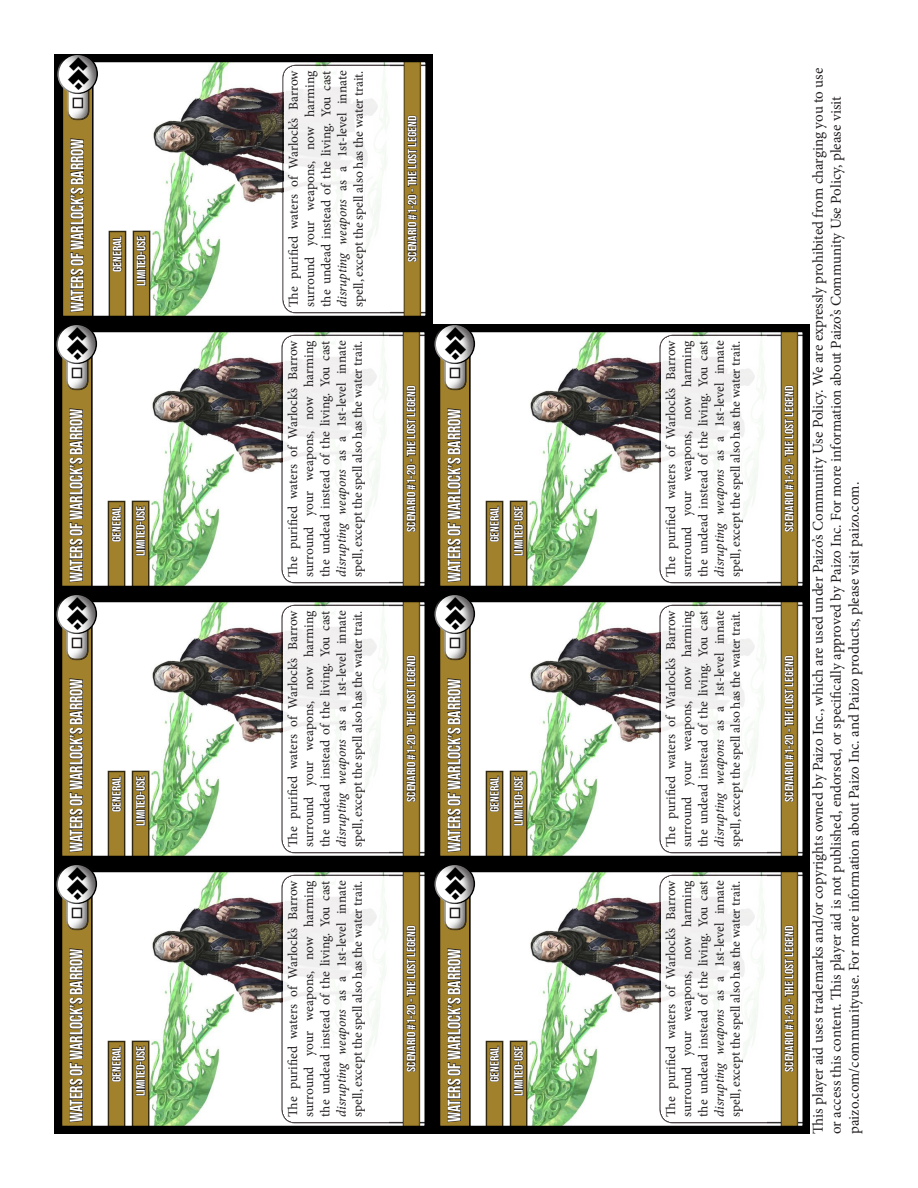
<style>
.page{position:relative;width:918px;height:1188px;background:#fff}
.page>*{position:absolute;margin:0;border:0;box-sizing:border-box;transform-origin:0 0}
.t1{font:21px "Pathfinder Icons";color:#000001}
.t2{font:18px "Bebas Neue";color:#fff}
.t3{font:15px/18px "Minion Pro";letter-spacing:-.005em;color:#231f20}
.t4{font:13.5px/16.2px "Minion Pro";letter-spacing:-.005em;color:#231f20;text-align:justify}
.t5{font:12.15px "Bebas Neue";color:#fff;scale:1.11 1}
.s1{font-style:italic}
</style>
<div class="page">
<img style="left:432px;top:324px;width:378px;height:270px">
<div style="left:432px;top:324px;width:35px;height:40px;background:#fff;opacity:.75"></div>
<div style="left:435px;top:324px;width:40px;height:40px;background:#231f20;opacity:.75"></div>
<svg style="left:659px;top:335px;width:151px;height:248px"></svg>
<img style="left:54px;top:864px;width:378px;height:270px">
<div style="left:54px;top:864px;width:35px;height:40px;background:#fff;opacity:.75"></div>
<div style="left:57px;top:864px;width:40px;height:40px;background:#231f20;opacity:.75"></div>
<svg style="left:281px;top:875px;width:151px;height:248px"></svg>
<img style="left:54px;top:594px;width:378px;height:270px">
<div style="left:54px;top:594px;width:35px;height:40px;background:#fff;opacity:.75"></div>
<div style="left:57px;top:594px;width:40px;height:40px;background:#231f20;opacity:.75"></div>
<svg style="left:281px;top:605px;width:151px;height:248px"></svg>
<img style="left:54px;top:324px;width:378px;height:270px">
<div style="left:54px;top:324px;width:35px;height:40px;background:#fff;opacity:.75"></div>
<div style="left:57px;top:324px;width:40px;height:40px;background:#231f20;opacity:.75"></div>
<svg style="left:281px;top:335px;width:151px;height:248px"></svg>
<img style="left:55px;top:54px;width:378px;height:270px">
<div style="left:55px;top:54px;width:34px;height:40px;background:#fff;opacity:.75"></div>
<div style="left:58px;top:54px;width:40px;height:40px;background:#231f20;opacity:.75"></div>
<svg style="left:282px;top:65px;width:151px;height:248px"></svg>
<img style="left:432px;top:864px;width:378px;height:270px">
<div style="left:432px;top:864px;width:35px;height:40px;background:#fff;opacity:.75"></div>
<div style="left:435px;top:864px;width:40px;height:40px;background:#231f20;opacity:.75"></div>
<svg style="left:659px;top:875px;width:151px;height:248px"></svg>
<img style="left:432px;top:594px;width:378px;height:270px">
<div style="left:432px;top:594px;width:35px;height:40px;background:#fff;opacity:.75"></div>
<div style="left:435px;top:594px;width:40px;height:40px;background:#231f20;opacity:.75"></div>
<svg style="left:659px;top:605px;width:151px;height:248px"></svg>
<svg style="left:444px;top:324px;width:23px;height:66px"></svg>
<svg style="left:66px;top:864px;width:23px;height:66px"></svg>
<svg style="left:66px;top:594px;width:23px;height:66px"></svg>
<svg style="left:66px;top:324px;width:23px;height:66px"></svg>
<svg style="left:67px;top:54px;width:22px;height:66px"></svg>
<svg style="left:444px;top:864px;width:23px;height:66px"></svg>
<svg style="left:444px;top:594px;width:23px;height:66px"></svg>
<p class="t1" style="left:68px;top:90px;width:34px;rotate:-90deg">▼□▼□■▲</p>
<p class="t2" style="left:67px;top:312px;width:175px;rotate:-90deg">Waters of Warlock’s Barrow</p>
<p class="t1" style="left:67px;top:360px;width:34px;rotate:-90deg">▼□▼□■▲</p>
<p class="t2" style="left:66px;top:582px;width:175px;rotate:-90deg">Waters of Warlock’s Barrow</p>
<p class="t1" style="left:67px;top:630px;width:34px;rotate:-90deg">▼□▼□■▲</p>
<p class="t2" style="left:66px;top:852px;width:175px;rotate:-90deg">Waters of Warlock’s Barrow</p>
<p class="t1" style="left:67px;top:900px;width:34px;rotate:-90deg">▼□▼□■▲</p>
<p class="t2" style="left:66px;top:1122px;width:175px;rotate:-90deg">Waters of Warlock’s Barrow</p>
<p class="t5" style="left:110px;top:272px;width:34px;rotate:-90deg">GEneral</p>
<p class="t5" style="left:135px;top:286px;width:47px;rotate:-90deg">Limited-Use</p>
<p class="t5" style="left:110px;top:542px;width:34px;rotate:-90deg">GEneral</p>
<p class="t5" style="left:134px;top:556px;width:47px;rotate:-90deg">Limited-Use</p>
<p class="t5" style="left:110px;top:812px;width:34px;rotate:-90deg">GEneral</p>
<p class="t5" style="left:134px;top:826px;width:47px;rotate:-90deg">Limited-Use</p>
<p class="t5" style="left:110px;top:1082px;width:34px;rotate:-90deg">GEneral</p>
<p class="t5" style="left:134px;top:1096px;width:47px;rotate:-90deg">Limited-Use</p>
<p class="t4" style="left:286px;top:307px;width:238px;rotate:-90deg">The purified waters of Warlock’s Barrow surround your weapons, now harming the undead instead of the living. You cast <span class="s1">disrupting weapons</span> as a 1st-level innate spell, except the spell also has the water trait.</p>
<p class="t4" style="left:285px;top:577px;width:238px;rotate:-90deg">The purified waters of Warlock’s Barrow surround your weapons, now harming the undead instead of the living. You cast <span class="s1">disrupting weapons</span> as a 1st-level innate spell, except the spell also has the water trait.</p>
<p class="t4" style="left:285px;top:847px;width:238px;rotate:-90deg">The purified waters of Warlock’s Barrow surround your weapons, now harming the undead instead of the living. You cast <span class="s1">disrupting weapons</span> as a 1st-level innate spell, except the spell also has the water trait.</p>
<p class="t4" style="left:285px;top:1117px;width:238px;rotate:-90deg">The purified waters of Warlock’s Barrow surround your weapons, now harming the undead instead of the living. You cast <span class="s1">disrupting weapons</span> as a 1st-level innate spell, except the spell also has the water trait.</p>
<p class="t5" style="left:405px;top:262px;width:133px;rotate:-90deg">Scenario #1-20 - The Lost Legend</p>
<p class="t5" style="left:404px;top:532px;width:133px;rotate:-90deg">Scenario #1-20 - The Lost Legend</p>
<p class="t5" style="left:404px;top:802px;width:133px;rotate:-90deg">Scenario #1-20 - The Lost Legend</p>
<p class="t5" style="left:404px;top:1072px;width:133px;rotate:-90deg">Scenario #1-20 - The Lost Legend</p>
<p class="t1" style="left:445px;top:360px;width:34px;rotate:-90deg">▼□▼□■▲</p>
<p class="t2" style="left:444px;top:582px;width:175px;rotate:-90deg">Waters of Warlock’s Barrow</p>
<p class="t1" style="left:445px;top:630px;width:34px;rotate:-90deg">▼□▼□■▲</p>
<p class="t2" style="left:444px;top:852px;width:175px;rotate:-90deg">Waters of Warlock’s Barrow</p>
<p class="t1" style="left:445px;top:900px;width:34px;rotate:-90deg">▼□▼□■▲</p>
<p class="t2" style="left:444px;top:1122px;width:175px;rotate:-90deg">Waters of Warlock’s Barrow</p>
<p class="t5" style="left:488px;top:542px;width:34px;rotate:-90deg">GEneral</p>
<p class="t5" style="left:512px;top:556px;width:47px;rotate:-90deg">Limited-Use</p>
<p class="t5" style="left:488px;top:812px;width:34px;rotate:-90deg">GEneral</p>
<p class="t5" style="left:512px;top:826px;width:47px;rotate:-90deg">Limited-Use</p>
<p class="t5" style="left:488px;top:1082px;width:34px;rotate:-90deg">GEneral</p>
<p class="t5" style="left:512px;top:1096px;width:47px;rotate:-90deg">Limited-Use</p>
<p class="t4" style="left:663px;top:577px;width:238px;rotate:-90deg">The purified waters of Warlock’s Barrow surround your weapons, now harming the undead instead of the living. You cast <span class="s1">disrupting weapons</span> as a 1st-level innate spell, except the spell also has the water trait.</p>
<p class="t4" style="left:663px;top:847px;width:238px;rotate:-90deg">The purified waters of Warlock’s Barrow surround your weapons, now harming the undead instead of the living. You cast <span class="s1">disrupting weapons</span> as a 1st-level innate spell, except the spell also has the water trait.</p>
<p class="t4" style="left:663px;top:1117px;width:238px;rotate:-90deg">The purified waters of Warlock’s Barrow surround your weapons, now harming the undead instead of the living. You cast <span class="s1">disrupting weapons</span> as a 1st-level innate spell, except the spell also has the water trait.</p>
<p class="t5" style="left:782px;top:532px;width:133px;rotate:-90deg">Scenario #1-20 - The Lost Legend</p>
<p class="t5" style="left:782px;top:802px;width:133px;rotate:-90deg">Scenario #1-20 - The Lost Legend</p>
<p class="t5" style="left:782px;top:1072px;width:133px;rotate:-90deg">Scenario #1-20 - The Lost Legend</p>
<p class="t3" style="left:809px;top:1134px;width:1068px;rotate:-90deg">This player aid uses trademarks and/or copyrights owned by Paizo Inc., which are used under Paizo’s Community Use Policy. We are expressly prohibited from charging you to use or access this content. This player aid is not published, endorsed, or specifically approved by Paizo Inc. For more information about Paizo’s Community Use Policy, please visit paizo.com/communityuse. For more information about Paizo Inc. and Paizo products, please visit paizo.com.</p>
</div>
